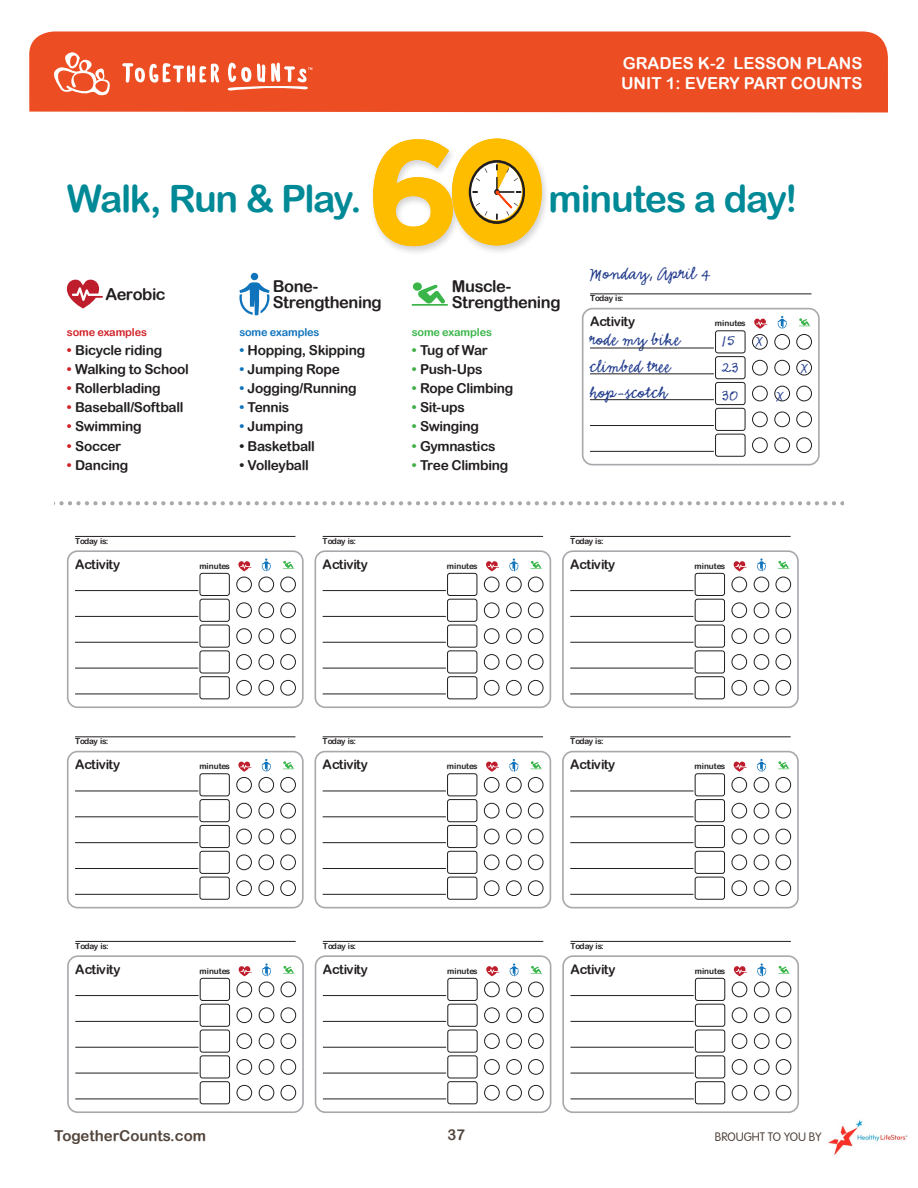
<style>
.page{position:relative;width:918px;height:1188px;background:#fff}
.page>*{position:absolute;margin:0;border:0;box-sizing:border-box;transform-origin:0 0}
.t1{font:37.65px "Arial Rounded MT Bold";letter-spacing:-.04em;color:#008996}
.t2{font:19.2px "Emmascript MVB Std";color:#253f8e}
.t3{font:16.5px/19.8px "Arial Rounded MT Bold";color:#fff}
.t4{font:16.35px/16.4px "Arial Rounded MT Bold";letter-spacing:-.025em;color:#231f20}
.t5{font:15.45px "Emmascript MVB Std";color:#253f8e}
.t6{font:15px "Arial Rounded MT Bold";color:#52453c}
.t7{font:13.65px "Arial Rounded MT Bold";letter-spacing:-.02em;color:#231f20}
.t8{font:13.2px "Arial Rounded MT Bold";color:#231f20}
.t9{font:13.05px "Arial Rounded MT Bold";color:#231f20}
.t10{font:12px "Arial Rounded";color:#52453c}
.t11{font:10.95px "Arial Rounded MT Bold";letter-spacing:-.01em;color:#d1232a}
.t12{font:10.95px "Arial Rounded MT Bold";letter-spacing:-.01em;color:#1074bc}
.t13{font:10.95px "Arial Rounded MT Bold";letter-spacing:-.01em;color:#3ab54a}
.t14{font:8.25px "Arial Rounded MT Bold";color:#231f20}
.s1{color:#d1232a}
.s2{color:#1074bc}
.s3{color:#40ae49}
.s4{font-size:15.45px}
</style>
<div class="page">
<div style="left:29px;top:31px;width:859px;height:81px;background:#ec4d23"></div>
<svg style="left:53px;top:52px;width:57px;height:44px"></svg>
<svg style="left:122px;top:63px;width:97px;height:20px"></svg>
<svg style="left:227px;top:63px;width:85px;height:28px"></svg>
<div style="left:67px;top:550px;width:237px;height:158px;border:2px solid #a8a9ad;border-radius:10px"></div>
<svg style="left:74px;top:536px;width:222px;height:163px"></svg>
<div style="left:562px;top:550px;width:237px;height:158px;border:2px solid #a8a9ad;border-radius:10px"></div>
<svg style="left:570px;top:536px;width:221px;height:163px"></svg>
<div style="left:315px;top:550px;width:236px;height:158px;border:2px solid #a8a9ad;border-radius:10px"></div>
<svg style="left:322px;top:536px;width:222px;height:163px"></svg>
<div style="left:67px;top:751px;width:237px;height:157px;border:2px solid #a8a9ad;border-radius:10px"></div>
<svg style="left:74px;top:736px;width:222px;height:164px"></svg>
<div style="left:562px;top:751px;width:237px;height:157px;border:2px solid #a8a9ad;border-radius:10px"></div>
<svg style="left:570px;top:736px;width:221px;height:164px"></svg>
<div style="left:315px;top:751px;width:236px;height:157px;border:2px solid #a8a9ad;border-radius:10px"></div>
<svg style="left:322px;top:736px;width:222px;height:164px"></svg>
<div style="left:582px;top:308px;width:238px;height:157px;border:2px solid #a8a9ad;border-radius:10px"></div>
<svg style="left:589px;top:293px;width:223px;height:164px"></svg>
<svg style="left:54px;top:501px;width:789px;height:4px"></svg>
<svg style="left:67px;top:279px;width:36px;height:29px"></svg>
<svg style="left:412px;top:282px;width:36px;height:24px"></svg>
<div style="left:251px;top:273px;width:7px;height:7px;background:#1074bc;border-radius:50%"></div>
<svg style="left:239px;top:282px;width:31px;height:33px"></svg>
<div style="left:369px;top:136px;width:181px;height:120px;background:#231f20;opacity:.2"></div>
<svg style="left:373px;top:139px;width:169px;height:107px"></svg>
<div style="left:67px;top:955px;width:237px;height:158px;border:2px solid #a8a9ad;border-radius:10px"></div>
<svg style="left:75px;top:941px;width:221px;height:163px"></svg>
<div style="left:562px;top:955px;width:237px;height:158px;border:2px solid #a8a9ad;border-radius:10px"></div>
<svg style="left:570px;top:941px;width:222px;height:163px"></svg>
<div style="left:315px;top:955px;width:236px;height:158px;border:2px solid #a8a9ad;border-radius:10px"></div>
<svg style="left:322px;top:941px;width:222px;height:163px"></svg>
<img style="left:828px;top:1120px;width:80px;height:36px">
<p class="t3" style="left:621px;top:53px;width:243px">GRADES K-2 LESSON PLANS<br>UNIT 1: EVERY PART COUNTS</p>
<p class="t1" style="left:67px;top:177px;width:297px">Walk, Run &amp; Play.</p>
<p class="t1" style="left:549px;top:177px;width:251px">minutes a day!</p>
<p class="t4" style="left:106px;top:286px;width:62px">Aerobic</p>
<p class="t4" style="left:273px;top:278px;width:110px">Bone-<br>Strengthening</p>
<p class="t4" style="left:452px;top:278px;width:110px">Muscle-<br>Strengthening</p>
<p class="t11" style="left:67px;top:325px;width:82px">some examples</p>
<p class="t7" style="left:67px;top:342px;width:97px"><span class="s1">•</span> Bicycle riding</p>
<p class="t7" style="left:67px;top:361px;width:123px"><span class="s1">•</span> Walking to School</p>
<p class="t7" style="left:67px;top:380px;width:95px"><span class="s1">•</span> Rollerblading</p>
<p class="t7" style="left:67px;top:399px;width:118px"><span class="s1">•</span> Baseball/Softball</p>
<p class="t7" style="left:67px;top:419px;width:76px"><span class="s1">•</span> Swimming</p>
<p class="t7" style="left:67px;top:438px;width:56px"><span class="s1">•</span> Soccer</p>
<p class="t7" style="left:67px;top:457px;width:63px"><span class="s1">•</span> Dancing</p>
<p class="t12" style="left:239px;top:325px;width:82px">some examples</p>
<p class="t7" style="left:239px;top:342px;width:127px"><span class="s2">•</span> Hopping, Skipping</p>
<p class="t7" style="left:239px;top:361px;width:102px"><span class="s2">•</span> Jumping Rope</p>
<p class="t7" style="left:239px;top:380px;width:119px"><span class="s2">•</span> Jogging/Running</p>
<p class="t7" style="left:239px;top:399px;width:52px"><span class="s2">•</span> Tennis</p>
<p class="t7" style="left:239px;top:419px;width:65px"><span class="s2">•</span> Jumping</p>
<p class="t7" style="left:239px;top:438px;width:77px">• Basketball</p>
<p class="t7" style="left:239px;top:457px;width:71px">• Volleyball</p>
<p class="t13" style="left:412px;top:325px;width:82px">some examples</p>
<p class="t7" style="left:412px;top:342px;width:78px"><span class="s3">•</span> Tug of War</p>
<p class="t7" style="left:412px;top:361px;width:72px"><span class="s3">•</span> Push-Ups</p>
<p class="t7" style="left:412px;top:380px;width:103px"><span class="s3">•</span> Rope Climbing</p>
<p class="t7" style="left:412px;top:399px;width:55px"><span class="s3">•</span> Sit-ups</p>
<p class="t7" style="left:412px;top:419px;width:69px"><span class="s3">•</span> Swinging</p>
<p class="t7" style="left:412px;top:438px;width:85px"><span class="s3">•</span> Gymnastics</p>
<p class="t7" style="left:412px;top:457px;width:98px"><span class="s3">•</span> Tree Climbing</p>
<p class="t2" style="left:590px;top:263px;width:122px">Monday, April 4</p>
<p class="t14" style="left:590px;top:293px;width:35px">Today is:</p>
<p class="t9" style="left:590px;top:314px;width:47px">Activity</p>
<p class="t14" style="left:715px;top:318px;width:32px">minutes</p>
<p class="t2" style="left:590px;top:329px;width:92px">rode my bike</p>
<p class="t2" style="left:721px;top:329px;width:43px">15 <span class="s4">X</span></p>
<p class="t2" style="left:590px;top:356px;width:82px">climbed tree</p>
<p class="t2" style="left:722px;top:356px;width:20px">23</p>
<p class="t5" style="left:801px;top:360px;width:9px">X</p>
<p class="t2" style="left:590px;top:382px;width:79px">hop-scotch</p>
<p class="t2" style="left:721px;top:384px;width:19px">30</p>
<p class="t5" style="left:776px;top:388px;width:9px">X</p>
<p class="t14" style="left:75px;top:536px;width:35px">Today is:</p>
<p class="t8" style="left:75px;top:556px;width:47px">Activity</p>
<p class="t14" style="left:199px;top:561px;width:32px">minutes</p>
<p class="t14" style="left:323px;top:536px;width:35px">Today is:</p>
<p class="t8" style="left:323px;top:556px;width:47px">Activity</p>
<p class="t14" style="left:447px;top:561px;width:32px">minutes</p>
<p class="t14" style="left:570px;top:536px;width:35px">Today is:</p>
<p class="t8" style="left:570px;top:556px;width:47px">Activity</p>
<p class="t14" style="left:695px;top:561px;width:32px">minutes</p>
<p class="t14" style="left:75px;top:736px;width:35px">Today is:</p>
<p class="t8" style="left:75px;top:757px;width:47px">Activity</p>
<p class="t14" style="left:199px;top:761px;width:32px">minutes</p>
<p class="t14" style="left:323px;top:736px;width:35px">Today is:</p>
<p class="t8" style="left:323px;top:757px;width:47px">Activity</p>
<p class="t14" style="left:447px;top:761px;width:32px">minutes</p>
<p class="t14" style="left:570px;top:736px;width:35px">Today is:</p>
<p class="t8" style="left:570px;top:757px;width:47px">Activity</p>
<p class="t14" style="left:695px;top:761px;width:32px">minutes</p>
<p class="t14" style="left:75px;top:941px;width:35px">Today is:</p>
<p class="t8" style="left:75px;top:961px;width:47px">Activity</p>
<p class="t14" style="left:200px;top:966px;width:32px">minutes</p>
<p class="t14" style="left:323px;top:941px;width:35px">Today is:</p>
<p class="t8" style="left:323px;top:961px;width:47px">Activity</p>
<p class="t14" style="left:447px;top:966px;width:32px">minutes</p>
<p class="t14" style="left:571px;top:941px;width:35px">Today is:</p>
<p class="t8" style="left:571px;top:961px;width:47px">Activity</p>
<p class="t14" style="left:695px;top:966px;width:32px">minutes</p>
<p class="t6" style="left:54px;top:1127px;width:154px">TogetherCounts.com</p>
<p class="t6" style="left:447px;top:1126px;width:19px">37</p>
<p class="t10" style="left:715px;top:1128px;width:108px">BROUGHT TO YOU BY</p>
</div>
